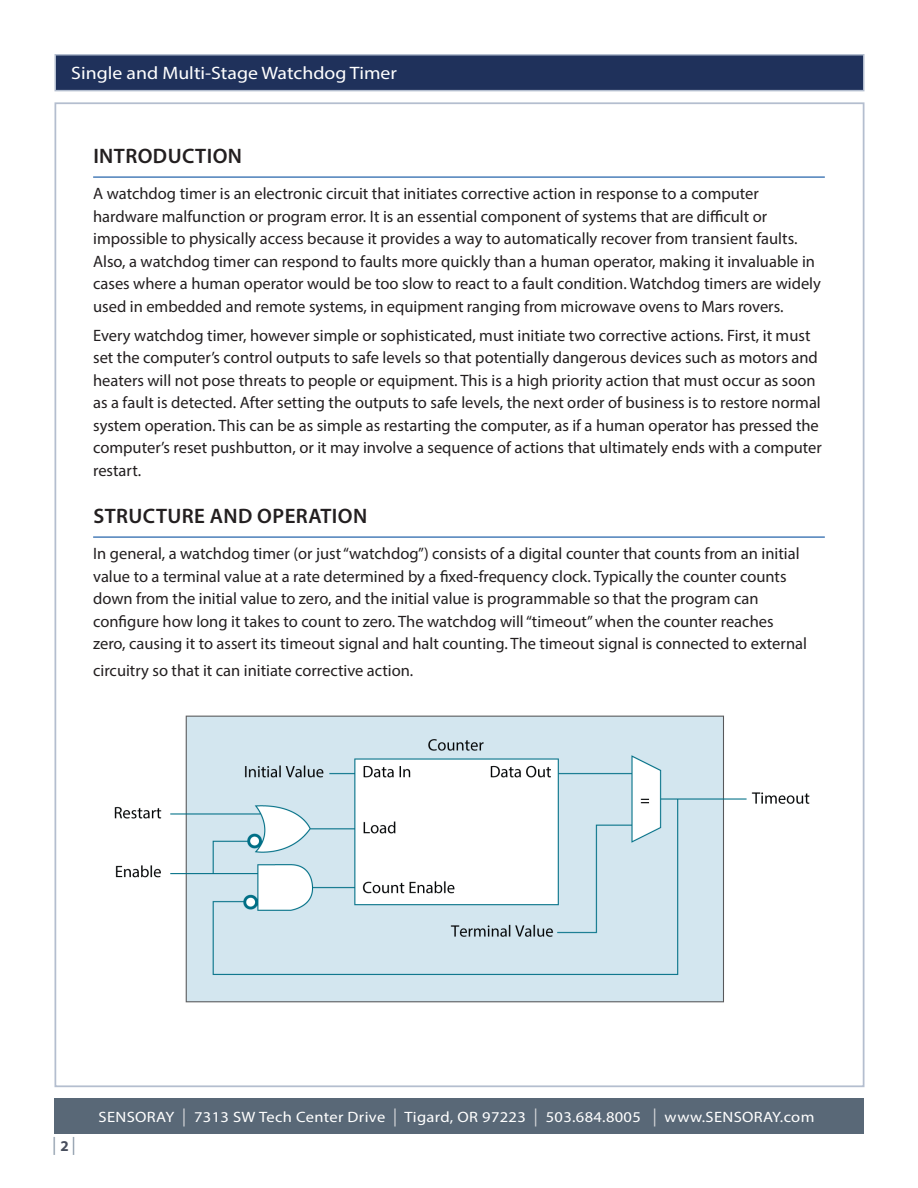
<style>
.page{position:relative;width:918px;height:1188px;background:#fff}
.page>*{position:absolute;margin:0;border:0;box-sizing:border-box;transform-origin:0 0}
.t1{font:600 21px "Myriad Pro";letter-spacing:.02em;color:#231f20}
.t2{font:18px "Myriad Pro";color:#fff;scale:1.1 1}
.t3{font:18px "Times";color:#8897a7}
.Body_style{font:16.5px/22.5px "Myriad Pro";color:#231f20}
.t4{font:15px "Myriad Pro";letter-spacing:.02em;color:#fff;scale:1.1 1}
.s1{font-family:"Myriad Pro";font-weight:700;font-size:15px;color:#484e5d}
.s2{font-size:18px;color:#d8d9db}
</style>
<div class="page">
<div style="left:54px;top:1099px;width:810px;height:35px;background:#596877"></div>
<div style="left:54px;top:54px;width:810px;height:37px;background:#1f315b;border:2px solid #b4becf"></div>
<hr style="left:93px;top:177px;width:732px;height:1px;background:#0f54a2">
<hr style="left:93px;top:537px;width:732px;height:1px;background:#0f54a2">
<img style="left:114px;top:715px;width:696px;height:288px">
<p class="t2" style="left:71px;top:62px;width:298px">Single and Multi-Stage Watchdog Timer</p>
<p class="t1" style="left:93px;top:143px;width:150px">INTRODUCTION</p>
<p class="Body_style" style="left:93px;top:182px;width:729px">A watchdog timer is an electronic circuit that initiates corrective action in response to a computer hardware malfunction or program error. It is an essential component of systems that are difficult or impossible to physically access because it provides a way to automatically recover from transient faults.<br>Also, a watchdog timer can respond to faults more quickly than a human operator, making it invaluable in cases where a human operator would be too slow to react to a fault condition. Watchdog timers are widely used in embedded and remote systems, in equipment ranging from microwave ovens to Mars rovers.</p>
<p class="Body_style" style="left:93px;top:324px;width:730px">Every watchdog timer, however simple or sophisticated, must initiate two corrective actions. First, it must set the computer’s control outputs to safe levels so that potentially dangerous devices such as motors and heaters will not pose threats to people or equipment. This is a high priority action that must occur as soon as a fault is detected. After setting the outputs to safe levels, the next order of business is to restore normal system operation. This can be as simple as restarting the computer, as if a human operator has pressed the computer’s reset pushbutton, or it may involve a sequence of actions that ultimately ends with a computer restart.</p>
<p class="t1" style="left:93px;top:503px;width:275px">STRUCTURE AND OPERATION</p>
<p class="Body_style" style="left:93px;top:542px;width:715px">In general, a watchdog timer (or just “watchdog”) consists of a digital counter that counts from an initial value to a terminal value at a rate determined by a fixed-frequency clock. Typically the counter counts down from the initial value to zero, and the initial value is programmable so that the program can configure how long it takes to count to zero. The watchdog will “timeout” when the counter reaches zero, causing it to assert its timeout signal and halt counting. The timeout signal is connected to external</p>
<p class="Body_style" style="left:93px;top:659px;width:322px">circuitry so that it can initiate corrective action.</p>
<p class="t3" style="left:52px;top:1134px;width:25px">| <span class="s1">2</span> |</p>
<p class="t4" style="left:99px;top:1107px;width:652px">SENSORAY <span class="s2">|</span> 7313 SW Tech Center Drive <span class="s2">|</span> Tigard, OR 97223 <span class="s2">|</span> 503.684.8005 <span class="s2">|</span> www.SENSORAY.com</p>
</div>
